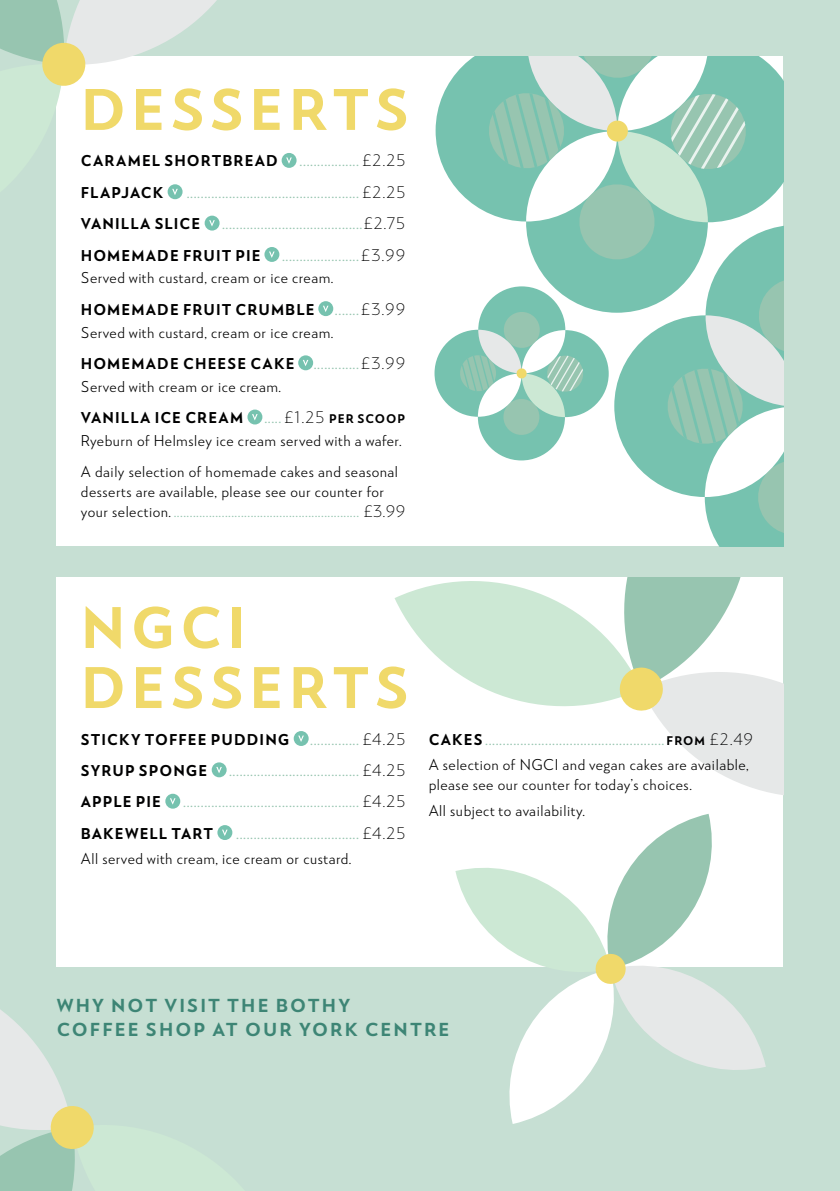
<style>
.page{position:relative;width:840px;height:1191px;background:#fff}
.page>*{position:absolute;margin:0;border:0;box-sizing:border-box;transform-origin:0 0}
.t1{font:800 56px/60px "RNS Miles";letter-spacing:.09em;color:#f0d96a}
.t2{font:800 18px/24px "RNS Miles";letter-spacing:.11em;color:#3d8575}
.t3{font:16px "RNS Miles";color:#97c5b0}
.t4{font:500 15px/31.4px "RNS Miles";color:#97c5b0}
.t5{font:15px/25.6px "RNS Miles";letter-spacing:.03em;color:#000001}
.t6{font:800 15px "RNS Miles";letter-spacing:.07em;color:#000001}
.t7{font:800 12px "RNS Miles";letter-spacing:.08em;color:#000001}
.s1{font-weight:300;font-size:16px;color:#000001}
.s2{font-weight:800;color:#000001}
.s3{font-weight:500;color:#97c5b0}
.s4{font-weight:300;font-size:16px}
.s5{font-weight:500;font-size:15px;color:#97c5b0}
.s6{font-size:15px;color:#000001}
.s7{font-weight:300;color:#000001}
.s8{font-weight:800;font-size:12px;color:#000001}
.s9{font-weight:400;color:#000001}
</style>
<div class="page">
<div style="left:0;top:0;width:839px;height:1191px;background:#c6dfd3"></div>
<div style="left:57px;top:577px;width:725px;height:390px;background:#fff"></div>
<div style="left:293px;top:731px;width:15px;height:15px;background:#76c2af;border-radius:50%"></div>
<svg style="left:298px;top:735px;width:6px;height:7px"></svg>
<div style="left:211px;top:762px;width:15px;height:15px;background:#76c2af;border-radius:50%"></div>
<svg style="left:216px;top:767px;width:6px;height:6px"></svg>
<div style="left:165px;top:793px;width:15px;height:15px;background:#76c2af;border-radius:50%"></div>
<svg style="left:170px;top:798px;width:5px;height:6px"></svg>
<div style="left:217px;top:825px;width:15px;height:15px;background:#76c2af;border-radius:50%"></div>
<svg style="left:222px;top:829px;width:5px;height:7px"></svg>
<div style="left:57px;top:57px;width:725px;height:489px;background:#fff"></div>
<svg style="left:435px;top:57px;width:347px;height:489px"></svg>
<svg style="left:394px;top:577px;width:388px;height:547px"></svg>
<div style="left:281px;top:153px;width:15px;height:15px;background:#76c2af;border-radius:50%"></div>
<svg style="left:286px;top:157px;width:5px;height:7px"></svg>
<svg style="left:0;top:0;width:261px;height:262px"></svg>
<div style="left:264px;top:247px;width:15px;height:15px;background:#76c2af;border-radius:50%"></div>
<svg style="left:269px;top:251px;width:5px;height:7px"></svg>
<div style="left:318px;top:301px;width:15px;height:15px;background:#76c2af;border-radius:50%"></div>
<svg style="left:323px;top:306px;width:5px;height:6px"></svg>
<div style="left:298px;top:355px;width:15px;height:15px;background:#76c2af;border-radius:50%"></div>
<svg style="left:303px;top:360px;width:5px;height:6px"></svg>
<div style="left:247px;top:409px;width:15px;height:15px;background:#76c2af;border-radius:50%"></div>
<svg style="left:252px;top:414px;width:5px;height:6px"></svg>
<svg style="left:0;top:958px;width:94px;height:233px"></svg>
<h1 class="t1" style="left:81px;top:80px;width:329px">DESSERTS</h1>
<p class="t6" style="left:81px;top:151px;width:198px">CARAMEL SHORTBREAD</p>
<p class="t4" style="left:299px;top:145px;width:107px">................. <span class="s1">£2.25</span></p>
<p class="t6" style="left:81px;top:182px;width:84px">FLAPJACK</p>
<p class="t4" style="left:81px;top:176px;width:326px;text-indent:106px">................................................. <span class="s1">£2.25<br></span><span class="s2">VANILLA SLICE</span></p>
<p class="t4" style="left:81px;top:208px;width:325px;text-indent:141px">........................................<span class="s1">£2.75<br></span><span class="s2">HOMEMADE FRUIT PIE</span></p>
<p class="t5" style="left:81px;top:243px;width:325px;line-height:22.8px;text-indent:201px"><span class="s3">......................</span> <span class="s4">£3.99<br></span>Served with custard, cream or ice cream.</p>
<p class="t6" style="left:81px;top:299px;width:235px">HOMEMADE FRUIT CRUMBLE</p>
<p class="t4" style="left:335px;top:293px;width:72px">....... <span class="s1">£3.99</span></p>
<p class="t5" style="left:81px;top:319px;width:254px">Served with custard, cream or ice cream.</p>
<p class="t6" style="left:81px;top:353px;width:215px">HOMEMADE CHEESE CAKE</p>
<p class="t4" style="left:313px;top:348px;width:93px">............. <span class="s1">£3.99</span></p>
<p class="t5" style="left:81px;top:373px;width:202px">Served with cream or ice cream.</p>
<p class="t6" style="left:81px;top:407px;width:164px">VANILLA ICE CREAM</p>
<p class="t7" style="left:264px;top:411px;width:142px"><span class="s5">.....</span> <span class="s4">£1.25</span> PER SCOOP</p>
<p class="t5" style="left:81px;top:424px;width:322px;line-height:31.4px">Ryeburn of Helmsley ice cream served with a wafer.<br>A daily selection of homemade cakes and seasonal</p>
<p class="t5" style="left:81px;top:479px;width:304px">desserts are available, please see our counter for</p>
<p class="t3" style="left:81px;top:501px;width:326px"><span class="s6">your selection.</span> .......................................................... <span class="s7">£3.99</span></p>
<h1 class="t1" style="left:81px;top:598px;width:329px">NGCI<br>DESSERTS</h1>
<p class="t6" style="left:81px;top:729px;width:210px">STICKY TOFFEE PUDDING</p>
<p class="t4" style="left:310px;top:723px;width:96px">.............. <span class="s1">£4.25</span></p>
<p class="t6" style="left:81px;top:760px;width:128px">SYRUP SPONGE</p>
<p class="t4" style="left:229px;top:754px;width:177px">..................................... <span class="s1">£4.25</span></p>
<p class="t6" style="left:81px;top:791px;width:82px">APPLE PIE</p>
<p class="t4" style="left:81px;top:786px;width:326px;text-indent:102px">.................................................. <span class="s1">£4.25<br></span><span class="s2">BAKEWELL TART</span></p>
<p class="t5" style="left:81px;top:820px;width:326px;text-indent:155px"><span class="s3">...................................</span> <span class="s4">£4.25<br></span>All served with cream, ice cream or custard.</p>
<p class="t4" style="left:428px;top:726px;width:325px;line-height:25.6px"><span class="s2">CAKES</span> ................................................... <span class="s8">FROM</span> <span class="s1">£2.49<br></span><span class="s9">A selection of NGCI and vegan cakes are available,</span></p>
<p class="t5" style="left:428px;top:772px;width:264px">please see our counter for today’s choices.<br>All subject to availability.</p>
<p class="t2" style="left:57px;top:993px;width:394px">WHY NOT VISIT THE BOTHY<br>COFFEE SHOP AT OUR YORK CENTRE</p>
</div>
